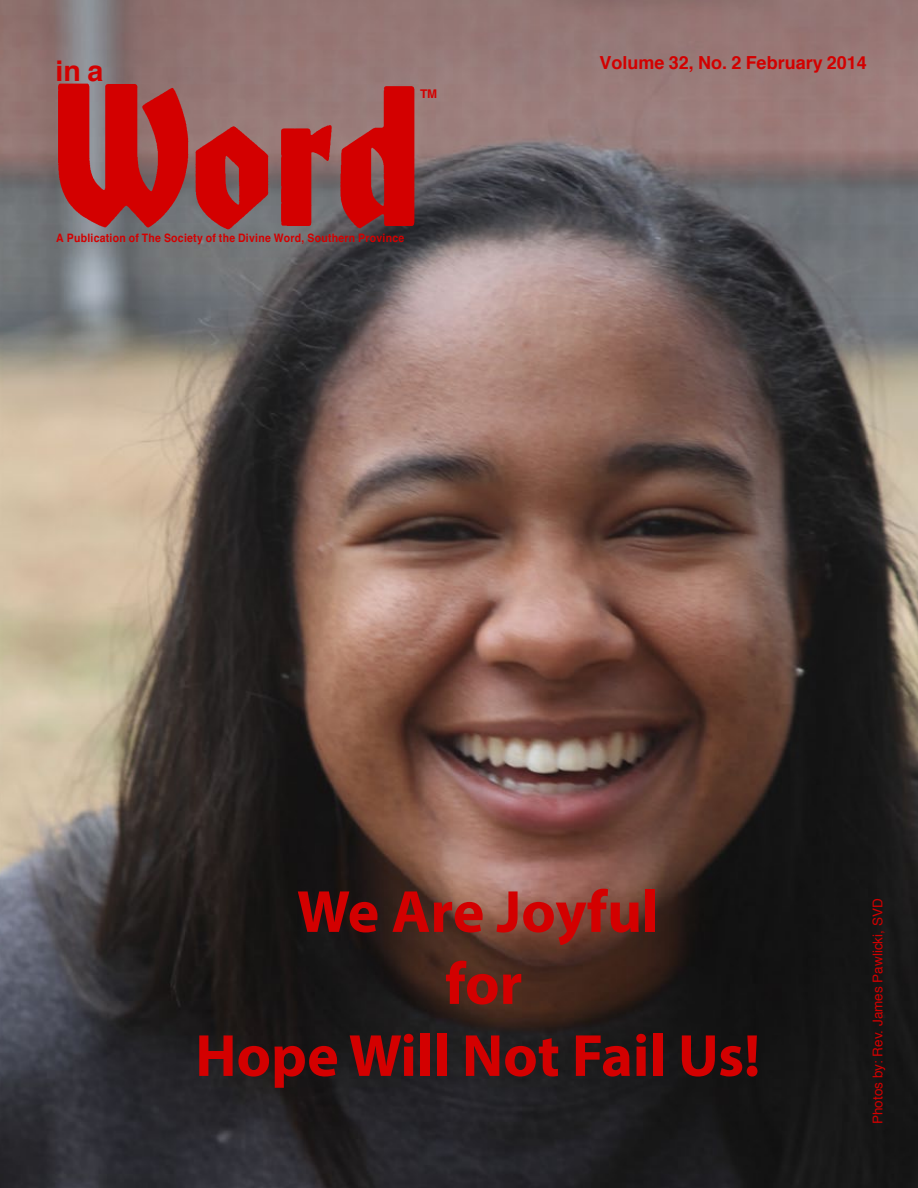
<style>
.page{position:relative;width:918px;height:1188px;background:#fff}
.page>*{position:absolute;margin:0;border:0;box-sizing:border-box;transform-origin:0 0}
.t1{font:700 60px/72px "Myriad Pro";color:#d30000;text-align:center}
.t2{font:700 28.5px "Helvetica";color:#d30000}
.t3{font:700 18px "Helvetica";color:#d30000}
.t4{font:13.5px "Helvetica";color:#d30000}
.t5{font:700 12px "Helvetica";color:#d30000}
.t6{font:700 11.7px "Helvetica";letter-spacing:.025em;color:#d30000;scale:.9 1}
</style>
<div class="page">
<img style="left:0;top:0;width:918px;height:1188px">
<img style="left:55px;top:82px;width:361px;height:148px">
<h2 class="t2" style="left:56px;top:48px;width:49px">in a</h2>
<p class="t5" style="left:420px;top:84px;width:19px">TM</p>
<p class="t6" style="left:56px;top:228px;width:388px">A Publication of The Society of the Divine Word, Southern Province</p>
<h3 class="t3" style="left:600px;top:48px;width:269px">Volume 32, No. 2 February 2014</h3>
<h1 class="t1" style="left:195px;top:874px;width:566px">We Are Joyful<br>for<br>Hope Will Not Fail Us!</h1>
<p class="t4" style="left:867px;top:1124px;width:227px;rotate:-90deg">Photos by: Rev. James Pawlicki, SVD</p>
</div>
